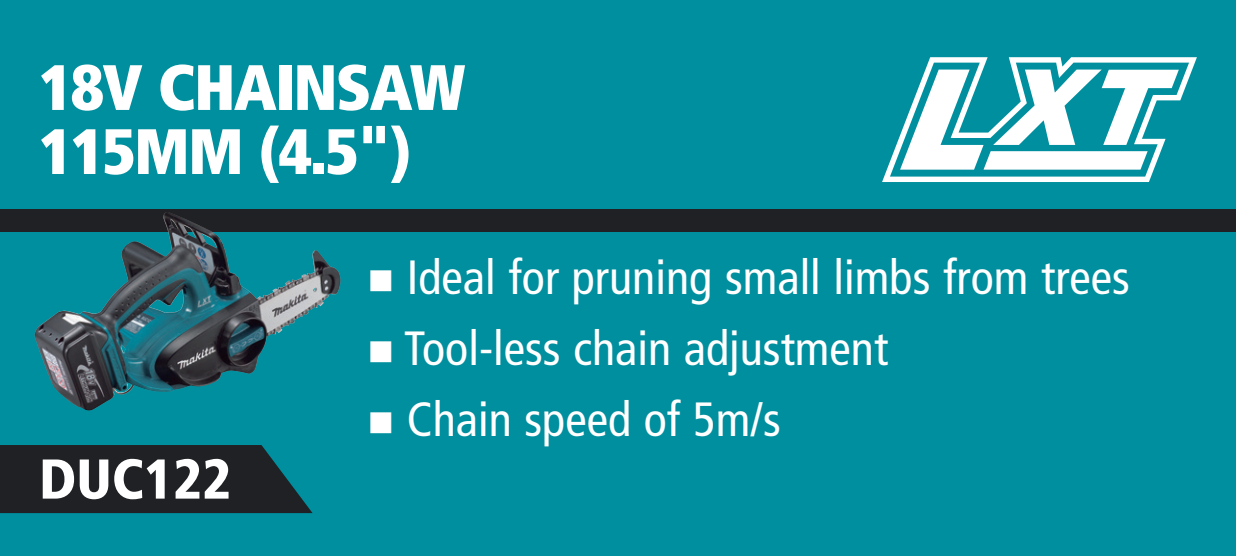
<style>
.page{position:relative;width:1236px;height:556px;background:#008f9e}
.page>*{position:absolute;margin:0;border:0;box-sizing:border-box;transform-origin:0 0}
.t1{font:900 condensed 64px/64px "Frutiger";letter-spacing:-.025em;color:#fff}
.t2{font:900 condensed 56px "Frutiger";color:#fff}
.t3{font:condensed 48px "Frutiger";color:#fff}
</style>
<div class="page">
<div style="left:0;top:209px;width:1236px;height:22px;background:#1f2124"></div>
<svg style="left:882px;top:57px;width:315px;height:125px"></svg>
<svg style="left:900px;top:70px;width:279px;height:100px"></svg>
<img style="left:35px;top:213px;width:284px;height:198px">
<svg style="left:0;top:445px;width:313px;height:68px"></svg>
<h1 class="t1" style="left:39px;top:55px;width:428px">18V CHAINSAW<br>115MM (4.5")</h1>
<p class="t2" style="left:39px;top:445px;width:194px">DUC122</p>
<p class="t3" style="left:367px;top:249px;width:764px">■ Ideal for pruning small limbs from trees</p>
<p class="t3" style="left:367px;top:320px;width:522px">■ Tool-less chain adjustment</p>
<p class="t3" style="left:367px;top:391px;width:415px">■ Chain speed of 5m/s</p>
</div>
